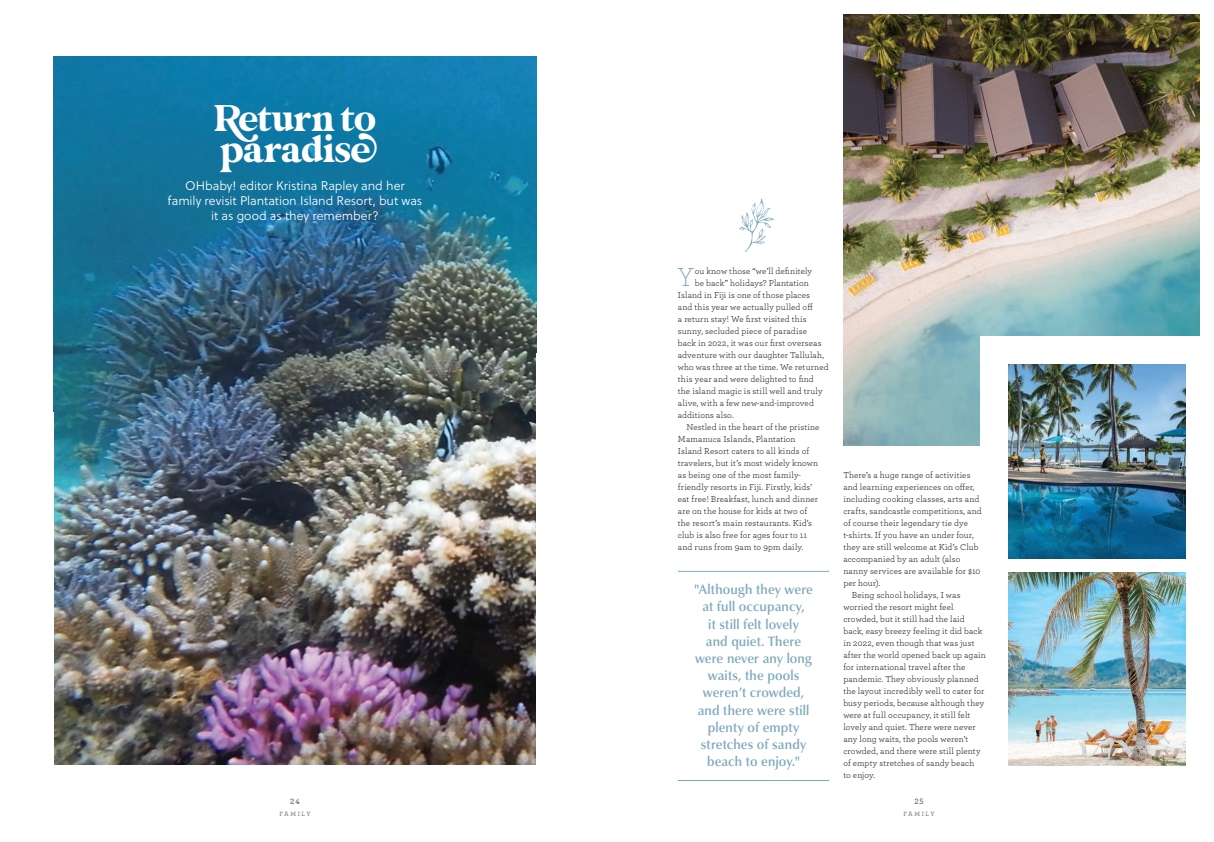
<style>
.page{position:relative;width:1214px;height:842px;background:#fff}
.page>*{position:absolute;margin:0;border:0;box-sizing:border-box;transform-origin:0 0}
.Header_-_Main{font:41.5px "Glamour Absolute";letter-spacing:-.005em;color:#fff}
.Body_-_Drop_Cap{font:300 27.2px "Archer";color:#80aabe}
.Pull_Quote{font:500 14px/17.2px "Classico URW";letter-spacing:.005em;color:#80aabe;text-align:center;scale:.96 1}
.Photo_Credit{font:12.5px/15px "Soleil Lt";letter-spacing:-.005em;color:#fff;text-align:center}
.Body_-_Indent{font:9px/12px "Archer";letter-spacing:.01em;color:#231f20}
.Body_-_Drop_Cap-2{font:9px "Archer";letter-spacing:.01em;color:#231f20}
.t1{font:8px "Archer";color:#231f20}
.t2{font:600 6.5px "Archer";letter-spacing:.24em;color:#808285}
</style>
<div class="page">
<img style="left:54px;top:57px;width:482px;height:708px">
<img style="left:843px;top:14px;width:356px;height:431px">
<div style="left:980px;top:336px;width:233px;height:262px;background:#fff"></div>
<svg style="left:739px;top:198px;width:35px;height:54px"></svg>
<hr style="left:677px;top:571px;width:152px;height:1px;background:#80aabe">
<hr style="left:677px;top:780px;width:152px;height:1px;background:#80aabe">
<img style="left:1008px;top:365px;width:177px;height:193px">
<img style="left:1008px;top:572px;width:177px;height:193px">
<p class="Header_-_Main" style="left:214px;top:93px;width:164px">Return to</p>
<p class="Header_-_Main" style="left:220px;top:124px;width:152px">paradise</p>
<p class="Photo_Credit" style="left:168px;top:178px;width:256px">OHbaby! editor Kristina Rapley and her family revisit Plantation Island Resort, but was it as good as they remember?</p>
<p class="t1" style="left:290px;top:796px;width:11px">24</p>
<p class="t2" style="left:279px;top:809px;width:33px">FAMILY</p>
<p class="Body_-_Drop_Cap" style="left:677px;top:259px;width:18px">Y</p>
<p class="Body_-_Drop_Cap-2" style="left:694px;top:265px;width:119px">ou know those “we’ll definitely</p>
<p class="Body_-_Drop_Cap-2" style="left:694px;top:277px;width:115px">be back” holidays? Plantation</p>
<p class="Body_-_Drop_Cap-2" style="left:677px;top:289px;width:134px">Island in Fiji is one of those places</p>
<p class="Body_-_Drop_Cap-2" style="left:677px;top:301px;width:136px">and this year we actually pulled off</p>
<p class="Body_-_Drop_Cap-2" style="left:677px;top:313px;width:130px">a return stay! We first visited this</p>
<p class="Body_-_Drop_Cap-2" style="left:677px;top:325px;width:131px">sunny, secluded piece of paradise</p>
<p class="Body_-_Drop_Cap-2" style="left:677px;top:337px;width:145px">back in 2022, it was our first overseas</p>
<p class="Body_-_Drop_Cap-2" style="left:677px;top:349px;width:148px">adventure with our daughter Tallulah,</p>
<p class="Body_-_Drop_Cap-2" style="left:677px;top:361px;width:152px">who was three at the time. We returned</p>
<p class="Body_-_Drop_Cap-2" style="left:677px;top:373px;width:137px">this year and were delighted to find</p>
<p class="Body_-_Drop_Cap-2" style="left:677px;top:385px;width:146px">the island magic is still well and truly</p>
<p class="Body_-_Drop_Cap-2" style="left:677px;top:397px;width:137px">alive, with a few new-and-improved</p>
<p class="Body_-_Drop_Cap-2" style="left:677px;top:409px;width:57px">additions also.</p>
<p class="Body_-_Indent" style="left:677px;top:421px;width:143px;text-indent:9px">Nestled in the heart of the pristine Mamanuca Islands, Plantation Island Resort caters to all kinds of travelers, but it’s most widely known as being one of the most family&shy;friendly resorts in Fiji. Firstly, kids’ eat free! Breakfast, lunch and dinner are on the house for kids at two of the resort’s main restaurants. Kid’s club is also free for ages four to 11 and runs from 9am to 9pm daily.</p>
<p class="Pull_Quote" style="left:694px;top:580px;width:125px">"Although they were at full occupancy,<br>it still felt lovely<br>and quiet. There were never any long waits, the pools weren’t crowded, and there were still plenty of empty stretches of sandy beach to enjoy."</p>
<p class="Body_-_Indent" style="left:843px;top:469px;width:140px">There’s a huge range of activities and learning experiences on offer, including cooking classes, arts and crafts, sandcastle competitions, and of course their legendary tie dye t-shirts. If you have an under four, they are still welcome at Kid’s Club accompanied by an adult (also nanny services are available for $10 per hour).</p>
<p class="Body_-_Indent" style="left:843px;top:589px;width:144px;text-indent:9px">Being school holidays, I was worried the resort might feel crowded, but it still had the laid back, easy breezy feeling it did back in 2022, even though that was just after the world opened back up again for international travel after the pandemic. They obviously planned the layout incredibly well to cater for busy periods, because although they were at full occupancy, it still felt lovely and quiet. There were never any long waits, the pools weren’t crowded, and there were still plenty of empty stretches of sandy beach<br>to enjoy.</p>
<p class="t1" style="left:914px;top:796px;width:11px">25</p>
<p class="t2" style="left:903px;top:809px;width:33px">FAMILY</p>
</div>
